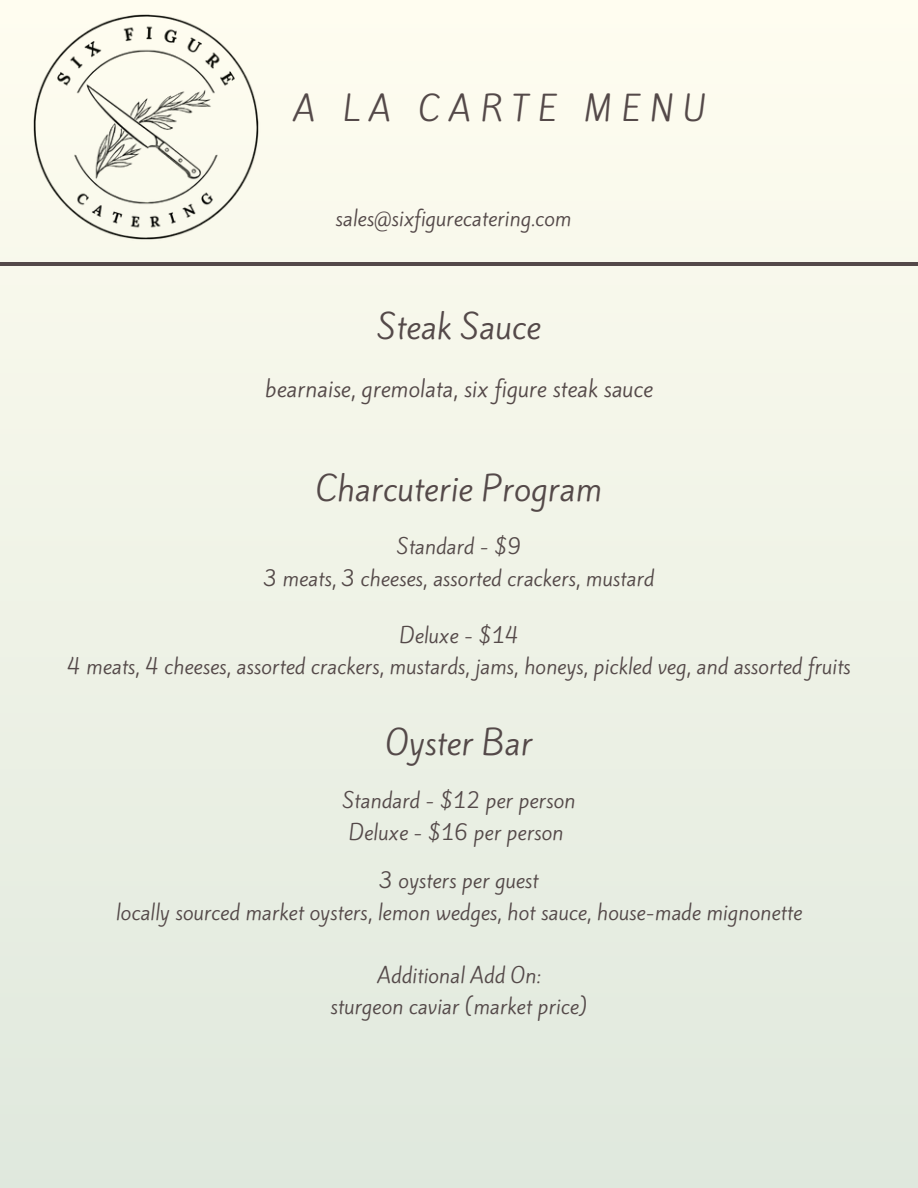
<style>
.page{position:relative;width:918px;height:1188px;background:#fff}
.page>*{position:absolute;margin:0;border:0;box-sizing:border-box;transform-origin:0 0}
.t1{font:31.8px "Kite One";letter-spacing:.295em;color:#544949}
.t2{font:31.65px "Kite One";color:#544949}
.t3{font:21.3px "Kite One";color:#544949}
.t4{font:19.8px "Kite One";color:#544949}
</style>
<div class="page">
<div style="left:0;top:0;width:918px;height:1188px;background:linear-gradient(to bottom,#fffdf0,#dfe8dd)"></div>
<hr style="left:0;top:262px;width:918px;height:4px;background:#544949">
<img style="left:0;top:0;width:315px;height:296px">
<h1 class="t1" style="left:293px;top:86px;width:415px">A LA CARTE MENU</h1>
<h2 class="t4" style="left:335px;top:205px;width:237px">sales@sixfigurecatering.com</h2>
<p class="t2" style="left:377px;top:305px;width:165px">Steak Sauce</p>
<p class="t3" style="left:265px;top:374px;width:389px">bearnaise, gremolata, six figure steak sauce</p>
<p class="t2" style="left:316px;top:466px;width:287px">Charcuterie Program</p>
<h2 class="t4" style="left:397px;top:533px;width:126px">Standard - $9</h2>
<p class="t4" style="left:264px;top:564px;width:392px">3 meats, 3 cheeses, assorted crackers, mustard</p>
<p class="t4" style="left:399px;top:621px;width:121px">Deluxe - $14</p>
<p class="t4" style="left:67px;top:653px;width:785px">4 meats, 4 cheeses, assorted crackers, mustards, jams, honeys, pickled veg, and assorted fruits</p>
<p class="t2" style="left:386px;top:720px;width:148px">Oyster Bar</p>
<p class="t4" style="left:343px;top:787px;width:234px">Standard - $12 per person</p>
<p class="t4" style="left:349px;top:818px;width:216px">Deluxe - $16 per person</p>
<p class="t4" style="left:380px;top:866px;width:160px">3 oysters per guest</p>
<p class="t4" style="left:116px;top:898px;width:688px">locally sourced market oysters, lemon wedges, hot sauce, house-made mignonette</p>
<h2 class="t4" style="left:377px;top:961px;width:165px">Additional Add On:</h2>
<p class="t4" style="left:330px;top:992px;width:258px">sturgeon caviar (market price)</p>
</div>
